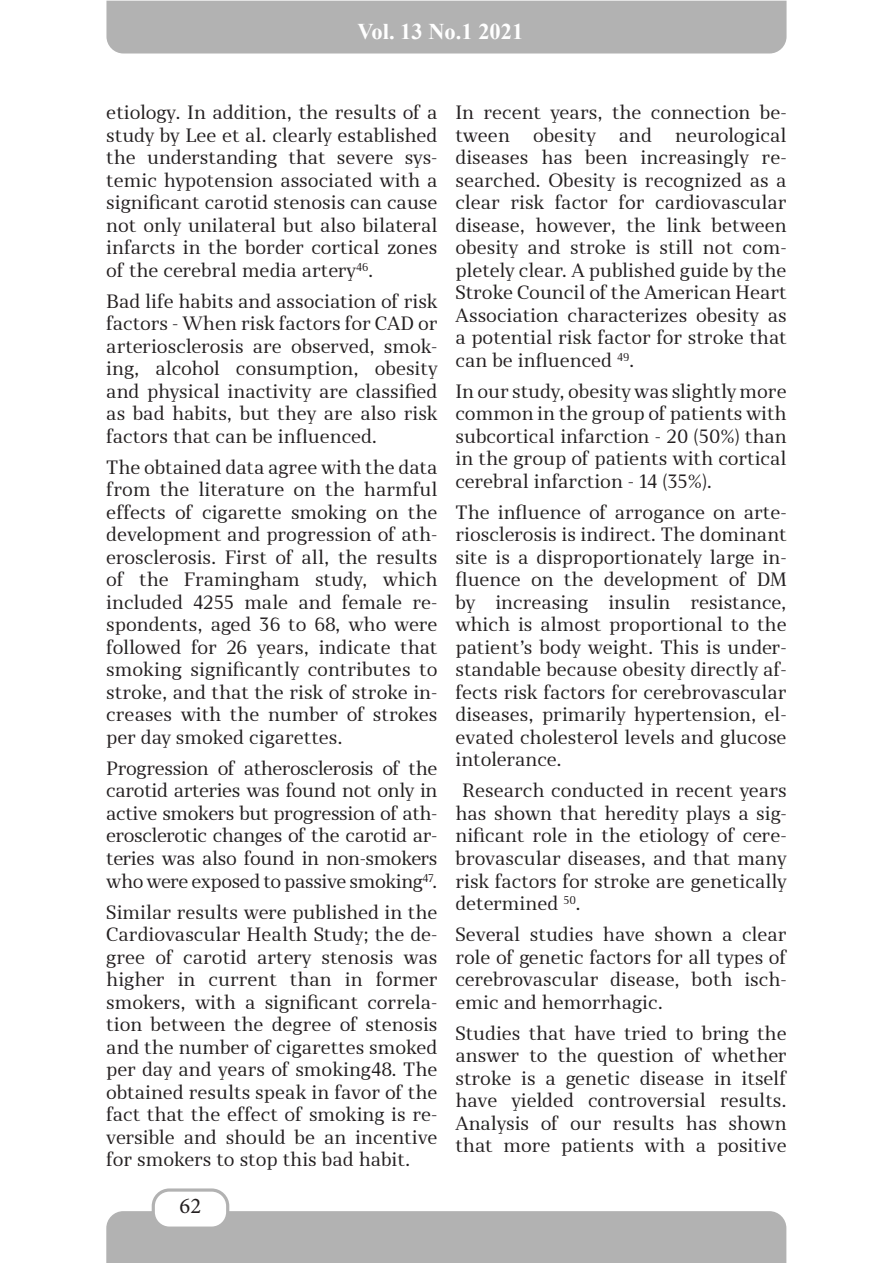
<style>
.page{position:relative;width:893px;height:1263px;background:#fff}
.page>*{position:absolute;margin:0;border:0;box-sizing:border-box;transform-origin:0 0}
.t1{font:700 22.5px "Times New Roman";color:#fff}
.t2{font:22.5px "Minion Pro";color:#231f20}
.t3{font:18px/22.5px "Skola Serif";color:#231f20;text-align:justify}
</style>
<div class="page">
<div style="left:106px;top:1px;width:680px;height:53px;background:#b2b2b2"></div>
<div style="left:106px;top:1211px;width:680px;height:52px;background:#b2b2b2"></div>
<div style="left:153px;top:1190px;width:75px;height:38px;background:#fff;border-radius:16px"></div>
<div style="left:152px;top:1188px;width:77px;height:42px;border:3px solid #b2b2b2;border-radius:16px"></div>
<p class="t1" style="left:357px;top:15px;width:168px">Vol. 13 No.1 2021</p>
<p class="t3" style="left:106px;top:101px;width:333px">etiology. In addition, the results of a study by Lee et al. clearly established the understanding that severe sys&shy;temic hypotension associated with a significant carotid stenosis can cause not only unilateral but also bilateral infarcts in the border cortical zones of the cerebral media artery<sup>46</sup>.</p>
<p class="t3" style="left:106px;top:290px;width:333px">Bad life habits and association of risk factors - When risk factors for CAD or arteriosclerosis are observed, smok&shy;ing, alcohol consumption, obesity and physical inactivity are classified as bad habits, but they are also risk factors that can be influenced.</p>
<p class="t3" style="left:106px;top:456px;width:333px">The obtained data agree with the data from the literature on the harmful effects of cigarette smoking on the development and progression of ath&shy;erosclerosis. First of all, the results of the Framingham study, which included 4255 male and female re&shy;spondents, aged 36 to 68, who were followed for 26 years, indicate that smoking significantly contributes to stroke, and that the risk of stroke in&shy;creases with the number of strokes per day smoked cigarettes.</p>
<p class="t3" style="left:106px;top:757px;width:333px">Progression of atherosclerosis of the carotid arteries was found not only in active smokers but progression of ath&shy;erosclerotic changes of the carotid ar&shy;teries was also found in non-smokers who were exposed to passive smoking<sup>47</sup>.</p>
<p class="t3" style="left:106px;top:900px;width:333px">Similar results were published in the Cardiovascular Health Study; the de&shy;gree of carotid artery stenosis was higher in current than in former smokers, with a significant correla&shy;tion between the degree of stenosis and the number of cigarettes smoked per day and years of smoking48. The obtained results speak in favor of the fact that the effect of smoking is re&shy;versible and should be an incentive for smokers to stop this bad habit.</p>
<p class="t2" style="left:180px;top:1190px;width:23px">62</p>
<p class="t3" style="left:455px;top:101px;width:333px">In recent years, the connection be&shy;tween</p>
<p class="t3" style="left:455px;top:124px;width:333px;text-indent:220px">neurological diseases has been increasingly re&shy;searched. Obesity is recognized as a clear risk factor for cardiovascular disease, however, the link between obesity and stroke is still not com&shy;pletely clear. A published guide by the Stroke Council of the American Heart Association characterizes obesity as a potential risk factor for stroke that can be influenced <sup>49</sup>.</p>
<p class="t3" style="left:455px;top:380px;width:333px">In our study, obesity was slightly more common in the group of patients with subcortical infarction - 20 (50%) than in the group of patients with cortical cerebral infarction - 14 (35%).</p>
<p class="t3" style="left:455px;top:501px;width:333px">The influence of arrogance on arte&shy;riosclerosis is indirect. The dominant site is a disproportionately large in&shy;fluence on the development of DM by increasing insulin resistance, which is almost proportional to the patient’s body weight. This is under&shy;standable because obesity directly af&shy;fects risk factors for cerebrovascular diseases, primarily hypertension, el&shy;evated cholesterol levels and glucose intolerance.</p>
<p class="t3" style="left:455px;top:779px;width:333px;text-indent:7px">Research conducted in recent years has shown that heredity plays a sig&shy;nificant role in the etiology of cere&shy;brovascular diseases, and that many risk factors for stroke are genetically determined <sup>50</sup>.</p>
<p class="t3" style="left:455px;top:923px;width:333px">Several studies have shown a clear role of genetic factors for all types of cerebrovascular disease, both isch&shy;emic and hemorrhagic.</p>
<p class="t3" style="left:455px;top:1021px;width:333px">Studies that have tried to bring the answer to the question of whether stroke is a genetic disease in itself have yielded controversial results.<br>Analysis of our results has shown that more patients with a positive</p>
<p class="t3" style="left:533px;top:124px;width:64px">obesity</p>
<p class="t3" style="left:619px;top:124px;width:35px">and</p>
</div>
